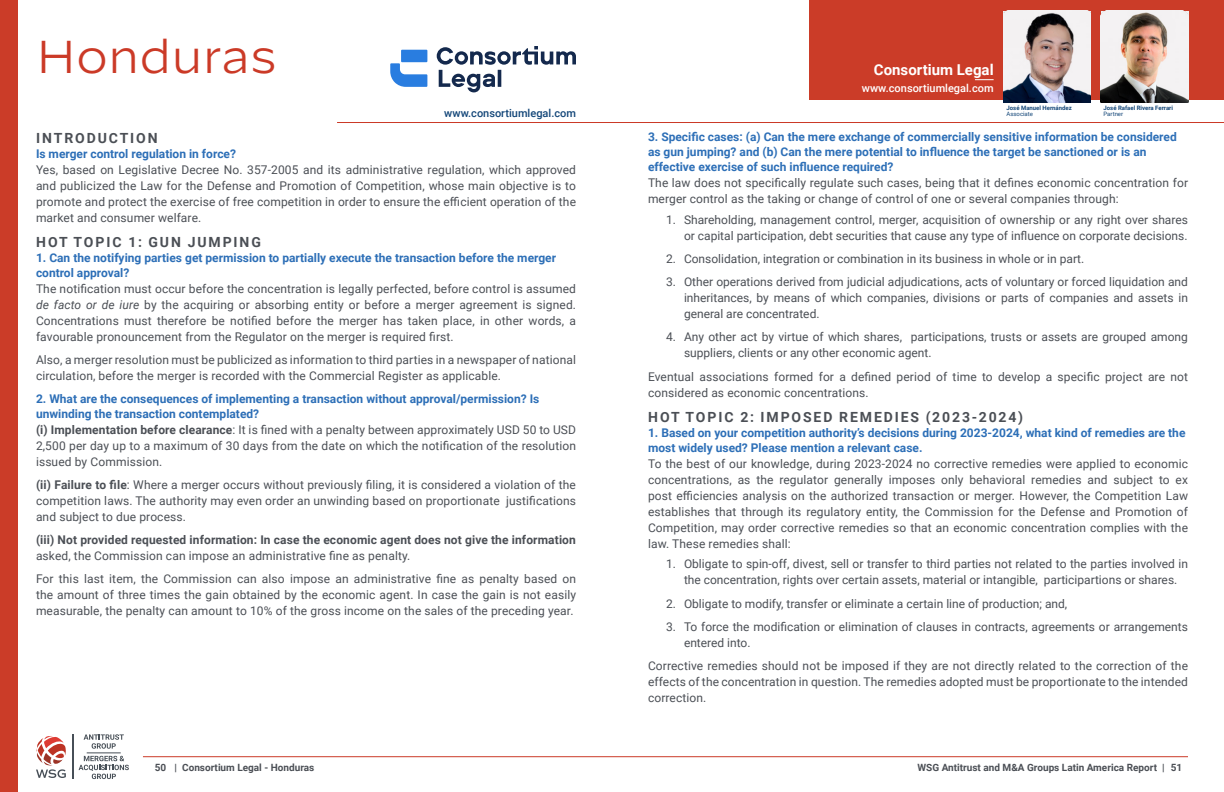
<style>
.page{position:relative;width:1224px;height:792px;background:#fff}
.page>*{position:absolute;margin:0;border:0;box-sizing:border-box;transform-origin:0 0}
.t1{font:300 46px "Decimal";color:#cb3a27}
.t2{font:700 15px "Roboto";color:#fff}
.t3{font:700 14px "Roboto";letter-spacing:.135em;color:#4b4f55}
.t4{font:12px/16px "Roboto";letter-spacing:.01em;color:#4b4f55}
.t5{font:700 12px/15px "Roboto";color:#2d6fb7}
.t6{font:700 12px "Roboto";letter-spacing:.01em;color:#4b4f55}
.t7{font:500 11px "Roboto";color:#134678}
.t8{font:500 11px "Roboto";color:#fff}
.t9{font:700 10px "Roboto";color:#4b4f55}
.t10{font:700 6px "Roboto";color:#134678}
.t11{font:6px "Roboto";color:#134678}
.s1{font-style:italic}
.s2{font-weight:700;color:#2d6fb7}
.s3{font-weight:700}
</style>
<div class="page">
<div style="left:0;top:0;width:17px;height:792px;background:#cb3c28"></div>
<hr style="left:143px;top:756px;width:1045px;height:1px;background:#cb3a27">
<svg style="left:84px;top:734px;width:40px;height:15px"></svg>
<svg style="left:79px;top:756px;width:50px;height:23px"></svg>
<hr style="left:72px;top:734px;width:1px;height:45px;background:#474f57">
<svg style="left:36px;top:736px;width:30px;height:42px"></svg>
<hr style="left:87px;top:752px;width:34px;height:1px;background:#474f57">
<hr style="left:337px;top:122px;width:887px;height:1px;background:#cb3a27">
<div style="left:810px;top:0;width:414px;height:100px;background:#cb3c28"></div>
<svg style="left:975px;top:79px;width:19px;height:1px"></svg>
<svg style="left:437px;top:46px;width:139px;height:46px"></svg>
<svg style="left:390px;top:63px;width:37px;height:24px"></svg>
<div style="left:401px;top:50px;width:26px;height:12px;background:#297de0"></div>
<img style="left:1004px;top:11px;width:87px;height:91px">
<img style="left:1101px;top:11px;width:87px;height:91px">
<h1 class="t1" style="left:36px;top:30px;width:243px">Honduras</h1>
<p class="t7" style="left:444px;top:105px;width:133px">www.consortiumlegal.com</p>
<p class="t3" style="left:36px;top:128px;width:123px">INTRODUCTION</p>
<p class="t5" style="left:36px;top:146px;width:202px">Is merger control regulation in force?</p>
<p class="t4" style="left:36px;top:161px;width:542px;text-align:justify">Yes, based on Legislative Decree No. 357-2005 and its administrative regulation, which approved and publicized the Law for the Defense and Promotion of Competition, whose main objective is to promote and protect the exercise of free competition in order to ensure the efficient operation of the market and consumer welfare.</p>
<p class="t3" style="left:36px;top:232px;width:226px">HOT TOPIC 1: GUN JUMPING</p>
<p class="t5" style="left:36px;top:250px;width:522px">1. Can the notifying parties get permission to partially execute the transaction before the merger control approval?</p>
<p class="t4" style="left:36px;top:280px;width:542px;text-align:justify">The notification must occur before the concentration is legally perfected, before control is assumed <span class="s1">de facto or de iure</span> by the acquiring or absorbing entity or before a merger agreement is signed.<br>Concentrations must therefore be notified before the merger has taken place, in other words, a favourable pronouncement from the Regulator on the merger is required first.</p>
<p class="t4" style="left:36px;top:352px;width:542px">Also, a merger resolution must be publicized as information to third parties in a newspaper of national circulation, before the merger is recorded with the Commercial Register as applicable.</p>
<p class="t4" style="left:36px;top:390px;width:542px;line-height:15.7px"><span class="s2">2. What are the consequences of implementing a transaction without approval/permission? Is unwinding the transaction contemplated?<br></span><span class="s3">(i) Implementation before clearance</span>: It is fined with a penalty between approximately USD 50 to USD 2,500 per day up to a maximum of 30 days from the date on which the notification of the resolution issued by Commission.</p>
<p class="t4" style="left:36px;top:476px;width:542px;text-align:justify"><span class="s3">(ii) Failure to file</span>: Where a merger occurs without previously filing, it is considered a violation of the competition laws. The authority may even order an unwinding based on proportionate justifications and subject to due process.</p>
<p class="t6" style="left:36px;top:531px;width:541px">(iii) Not provided requested information: In case the economic agent does not give the information</p>
<p class="t4" style="left:36px;top:544px;width:542px;line-height:23.2px">asked, the Commission can impose an administrative fine as penalty.<br>For this last item, the Commission can also impose an administrative fine as penalty based on</p>
<p class="t4" style="left:36px;top:586px;width:542px">the amount of three times the gain obtained by the economic agent. In case the gain is not easily measurable, the penalty can amount to 10% of the gross income on the sales of the preceding year.</p>
<p class="t2" style="left:874px;top:59px;width:121px">Consortium Legal</p>
<p class="t8" style="left:862px;top:81px;width:133px">www.consortiumlegal.com</p>
<p class="t10" style="left:1007px;top:103px;width:67px">José Manuel Hernández</p>
<p class="t11" style="left:1007px;top:109px;width:28px">Associate</p>
<p class="t10" style="left:1104px;top:103px;width:71px">José Rafael Rivera Ferrari</p>
<p class="t11" style="left:1104px;top:109px;width:21px">Partner</p>
<p class="t5" style="left:648px;top:129px;width:530px">3. Specific cases: (a) Can the mere exchange of commercially sensitive information be considered as gun jumping? and (b) Can the mere potential to influence the target be sanctioned or is an effective exercise of such influence required?</p>
<p class="t4" style="left:648px;top:175px;width:542px">The law does not specifically regulate such cases, being that it defines economic concentration for merger control as the taking or change of control of one or several companies through:</p>
<p class="t4" style="left:666px;top:211px;width:523px;text-align:right">1. Shareholding, management control, merger, acquisition of ownership or any right over shares or capital participation, debt securities that cause any type of influence on corporate decisions.</p>
<p class="t4" style="left:666px;top:250px;width:420px">2. Consolidation, integration or combination in its business in whole or in part.</p>
<p class="t4" style="left:684px;top:274px;width:506px;text-align:justify;text-indent:-18px">3. Other operations derived from judicial adjudications, acts of voluntary or forced liquidation and inheritances, by means of which companies, divisions or parts of companies and assets in general are concentrated.</p>
<p class="t4" style="left:684px;top:329px;width:505px;text-indent:-18px">4. Any other act by virtue of which shares, participations, trusts or assets are grouped among suppliers, clients or any other economic agent.</p>
<p class="t4" style="left:648px;top:368px;width:542px">Eventual associations formed for a defined period of time to develop a specific project are not considered as economic concentrations.</p>
<p class="t3" style="left:648px;top:407px;width:376px">HOT TOPIC 2: IMPOSED REMEDIES (2023-2024)</p>
<p class="t5" style="left:648px;top:425px;width:539px">1. Based on your competition authority’s decisions during 2023-2024, what kind of remedies are the most widely used? Please mention a relevant case.</p>
<p class="t4" style="left:648px;top:455px;width:542px;text-align:justify">To the best of our knowledge, during 2023-2024 no corrective remedies were applied to economic concentrations, as the regulator generally imposes only behavioral remedies and subject to ex post efficiencies analysis on the authorized transaction or merger. However, the Competition Law establishes that through its regulatory entity, the Commission for the Defense and Promotion of Competition, may order corrective remedies so that an economic concentration complies with the law. These remedies shall:</p>
<p class="t4" style="left:684px;top:556px;width:506px;text-indent:-18px">1. Obligate to spin-off, divest, sell or transfer to third parties not related to the parties involved in the concentration, rights over certain assets, material or intangible, participartions or shares.</p>
<p class="t4" style="left:666px;top:595px;width:403px">2. Obligate to modify, transfer or eliminate a certain line of production; and,</p>
<p class="t4" style="left:684px;top:618px;width:506px;text-indent:-18px">3. To force the modification or elimination of clauses in contracts, agreements or arrangements entered into.</p>
<p class="t4" style="left:648px;top:657px;width:542px;text-align:justify">Corrective remedies should not be imposed if they are not directly related to the correction of the effects of the concentration in question. The remedies adopted must be proportionate to the intended correction.</p>
<p class="t9" style="left:175px;top:761px;width:141px">| Consortium Legal - Honduras</p>
<p class="t9" style="left:155px;top:761px;width:13px">50</p>
<p class="t9" style="left:918px;top:761px;width:266px">WSG Antitrust and M&amp;A Groups Latin America Report | 51</p>
</div>
